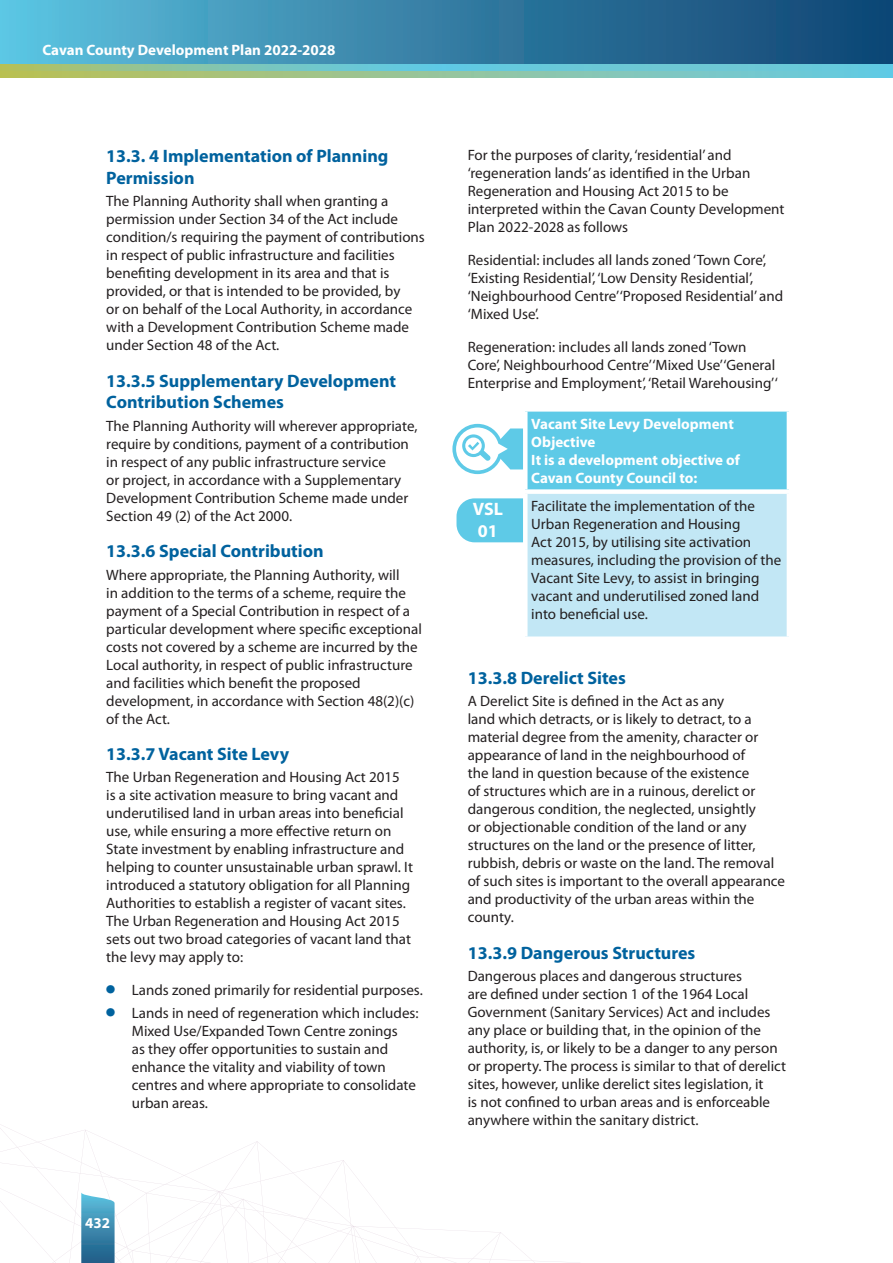
<style>
.page{position:relative;width:893px;height:1263px;background:#fff}
.page>*{position:absolute;margin:0;border:0;box-sizing:border-box;transform-origin:0 0}
.t1{font:700 18px/21.6px "Myriad Pro";color:#00629e}
.t2{font:700 18px/21.6px "Myriad Pro";color:#fff}
.t3{font:15px/18px "Myriad Pro";color:#231f20}
.t4{font:700 15px/18px "Myriad Pro";color:#fff}
</style>
<div class="page">
<svg style="left:0;top:1124px;width:550px;height:139px"></svg>
<div style="left:456px;top:498px;width:89px;height:44px;background:#5ecae7;border-radius:18px"></div>
<svg style="left:452px;top:423px;width:71px;height:52px"></svg>
<div style="left:525px;top:409px;width:264px;height:83px;background:#5ecae7"></div>
<div style="left:525px;top:492px;width:264px;height:147px;background:#c2e7f5"></div>
<div style="left:523px;top:407px;width:268px;height:5px;background:#fff"></div>
<hr style="left:523px;top:412px;width:4px;height:77px;background:#fff">
<hr style="left:787px;top:412px;width:4px;height:77px;background:#fff">
<div style="left:523px;top:489px;width:268px;height:5px;background:#fff"></div>
<hr style="left:523px;top:494px;width:4px;height:142px;background:#fff">
<hr style="left:787px;top:494px;width:4px;height:142px;background:#fff">
<div style="left:523px;top:636px;width:268px;height:5px;background:#fff"></div>
<svg style="left:0;top:1181px;width:331px;height:82px"></svg>
<div style="left:0;top:0;width:893px;height:64px;background:linear-gradient(to right,#5cc0dd,#0d406f)"></div>
<svg style="left:0;top:71px;width:893px;height:6px;background:#92c49d"></svg>
<svg style="left:0;top:64px;width:893px;height:7px;background:#76c6c2"></svg>
<p class="t4" style="left:43px;top:41px;width:295px">Cavan County Development Plan 2022-2028</p>
<p class="t1" style="left:106px;top:146px;width:284px">13.3. 4 Implementation of Planning<br>Permission</p>
<p class="t3" style="left:106px;top:192px;width:320px">The Planning Authority shall when granting a permission under Section 34 of the Act include condition/s requiring the payment of contributions in respect of public infrastructure and facilities benefiting development in its area and that is provided, or that is intended to be provided, by<br>or on behalf of the Local Authority, in accordance with a Development Contribution Scheme made under Section 48 of the Act.</p>
<p class="t1" style="left:106px;top:370px;width:291px">13.3.5 Supplementary Development<br>Contribution Schemes</p>
<p class="t3" style="left:106px;top:416px;width:313px">The Planning Authority will wherever appropriate, require by conditions, payment of a contribution in respect of any public infrastructure service<br>or project, in accordance with a Supplementary Development Contribution Scheme made under Section 49 (2) of the Act 2000.</p>
<p class="t1" style="left:106px;top:541px;width:219px">13.3.6 Special Contribution</p>
<p class="t3" style="left:106px;top:565px;width:317px">Where appropriate, the Planning Authority, will<br>in addition to the terms of a scheme, require the payment of a Special Contribution in respect of a particular development where specific exceptional costs not covered by a scheme are incurred by the Local authority, in respect of public infrastructure and facilities which benefit the proposed development, in accordance with Section 48(2)(c) of the Act.</p>
<p class="t1" style="left:106px;top:743px;width:184px">13.3.7 Vacant Site Levy</p>
<p class="t3" style="left:106px;top:768px;width:308px">The Urban Regeneration and Housing Act 2015 is a site activation measure to bring vacant and underutilised land in urban areas into beneficial use, while ensuring a more effective return on State investment by enabling infrastructure and helping to counter unsustainable urban sprawl. It introduced a statutory obligation for all Planning Authorities to establish a register of vacant sites.<br>The Urban Regeneration and Housing Act 2015 sets out two broad categories of vacant land that the levy may apply to:</p>
<p class="t3" style="left:106px;top:981px;width:318px"><sup>●</sup> Lands zoned primarily for residential purposes.</p>
<p class="t3" style="left:132px;top:1003px;width:288px;text-indent:-26px"><sup>●</sup> Lands in need of regeneration which includes:<br>Mixed Use/Expanded Town Centre zonings<br>as they offer opportunities to sustain and enhance the vitality and viability of town centres and where appropriate to consolidate urban areas.</p>
<p class="t4" style="left:85px;top:1214px;width:26px">432</p>
<p class="t3" style="left:468px;top:146px;width:318px">For the purposes of clarity, ‘residential’ and ‘regeneration lands’ as identified in the Urban Regeneration and Housing Act 2015 to be interpreted within the Cavan County Development Plan 2022-2028 as follows</p>
<p class="t3" style="left:468px;top:251px;width:317px">Residential: includes all lands zoned ‘Town Core’, ‘Existing Residential’, ‘Low Density Residential’, ‘Neighbourhood Centre’‘Proposed Residential’ and ‘Mixed Use’.</p>
<p class="t3" style="left:468px;top:338px;width:312px">Regeneration: includes all lands zoned ‘Town<br>Core’, Neighbourhood Centre’‘Mixed Use’‘General<br>Enterprise and Employment’, ‘Retail Warehousing’‘</p>
<p class="t2" style="left:473px;top:499px;width:32px">VSL<br>01</p>
<p class="t4" style="left:531px;top:415px;width:210px">Vacant Site Levy Development<br>Objective<br>It is a development objective of<br>Cavan County Council to:</p>
<p class="t3" style="left:531px;top:497px;width:251px">Facilitate the implementation of the Urban Regeneration and Housing<br>Act 2015, by utilising site activation measures, including the provision of the Vacant Site Levy, to assist in bringing vacant and underutilised zoned land into beneficial use.</p>
<p class="t1" style="left:468px;top:667px;width:160px">13.3.8 Derelict Sites</p>
<p class="t3" style="left:468px;top:692px;width:319px">A Derelict Site is defined in the Act as any<br>land which detracts, or is likely to detract, to a material degree from the amenity, character or appearance of land in the neighbourhood of<br>the land in question because of the existence<br>of structures which are in a ruinous, derelict or dangerous condition, the neglected, unsightly<br>or objectionable condition of the land or any structures on the land or the presence of litter, rubbish, debris or waste on the land. The removal of such sites is important to the overall appearance and productivity of the urban areas within the county.</p>
<p class="t1" style="left:468px;top:942px;width:229px">13.3.9 Dangerous Structures</p>
<p class="t3" style="left:468px;top:967px;width:320px">Dangerous places and dangerous structures<br>are defined under section 1 of the 1964 Local Government (Sanitary Services) Act and includes any place or building that, in the opinion of the authority, is, or likely to be a danger to any person or property. The process is similar to that of derelict sites, however, unlike derelict sites legislation, it<br>is not confined to urban areas and is enforceable anywhere within the sanitary district.</p>
</div>
